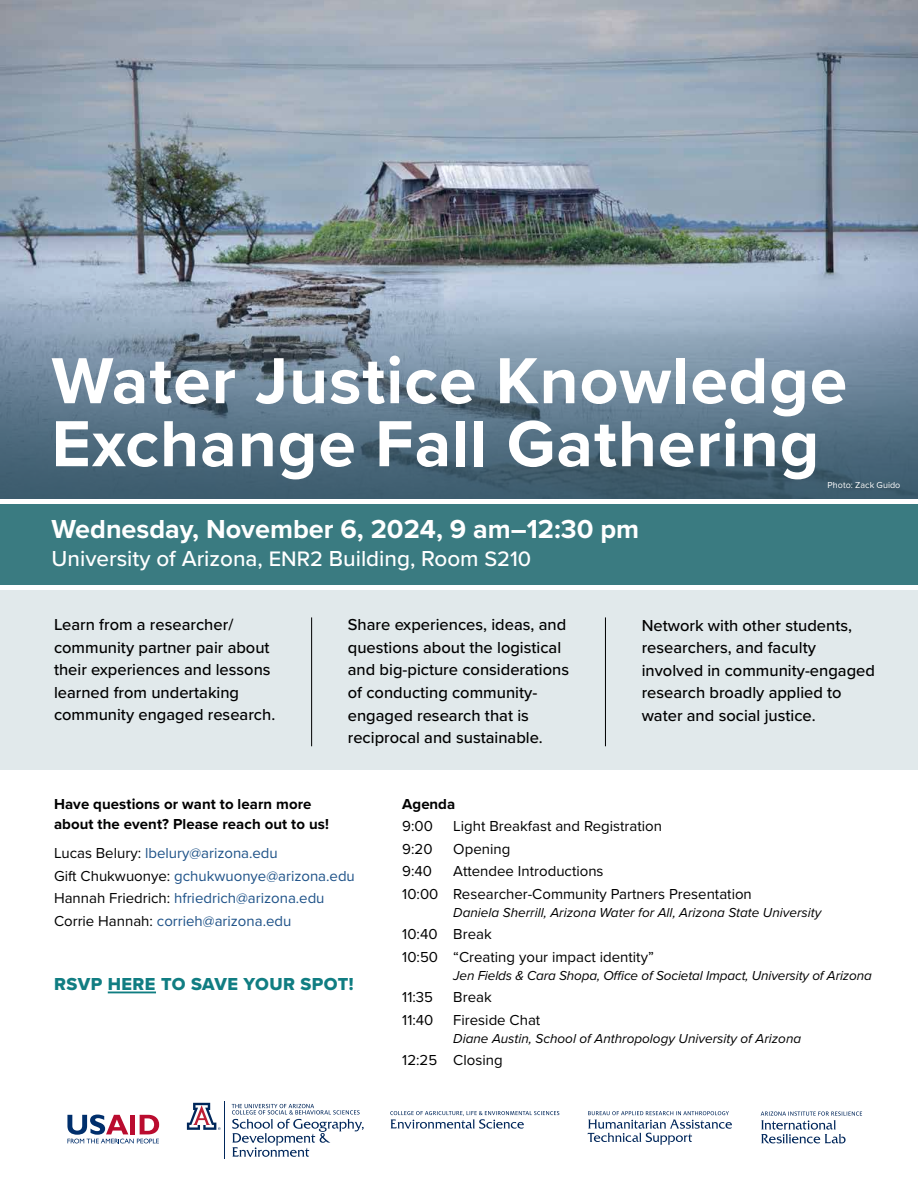
<style>
.page{position:relative;width:918px;height:1188px;background:#fff}
.page>*{position:absolute;margin:0;border:0;box-sizing:border-box;transform-origin:0 0}
.t1{font:700 67.5px/63px "Proxima Nova";letter-spacing:.015em;color:#fff}
.t2{font:700 27px "Proxima Nova";color:#fff}
.t3{font:500 22.5px "Proxima Nova";color:#fff}
.t4{font:18px "Proxima Nova Extrabld";letter-spacing:.025em;color:#107d82}
.t5{font:500 16.5px/22.5px "Proxima Nova";color:#000}
.t6{font:15px/22.5px "Proxima Nova";color:#000}
.t7{font:15px/22.5px "Proxima Nova";color:#1e5288}
.t8{font:700 15px/20.2px "Proxima Nova";letter-spacing:.005em;color:#000}
.t9{font:italic 13.5px "Proxima Nova";color:#000}
.t10{font:9px "Proxima Nova";color:#fff}
.s1{font-size:21.75px}
.s2{color:#000}
</style>
<div class="page">
<img style="left:0;top:0;width:918px;height:237px">
<div style="left:0;top:504px;width:918px;height:81px;background:#3a7b81"></div>
<svg style="left:0;top:237px;width:918px;height:262px;background:#718798"></svg>
<div style="left:0;top:590px;width:918px;height:180px;background:#e1e9eb"></div>
<svg style="left:186px;top:1102px;width:35px;height:28px"></svg>
<hr style="left:225px;top:1102px;width:1px;height:57px;background:#00275b">
<svg style="left:232px;top:1104px;width:132px;height:53px"></svg>
<svg style="left:390px;top:1111px;width:169px;height:18px"></svg>
<svg style="left:587px;top:1111px;width:145px;height:34px"></svg>
<svg style="left:761px;top:1112px;width:101px;height:31px"></svg>
<svg style="left:67px;top:1115px;width:92px;height:28px"></svg>
<hr style="left:311px;top:617px;width:1px;height:129px;background:#000">
<hr style="left:605px;top:617px;width:1px;height:129px;background:#000">
<hr style="left:108px;top:992px;width:48px;height:1px;background:#107d82">
<h1 class="t1" style="left:52px;top:348px;width:797px">Water Justice Knowledge<br>Exchange Fall Gathering</h1>
<h2 class="t2" style="left:52px;top:509px;width:589px">Wednesday, November 6, 2024, 9 am–12:30 pm</h2>
<h3 class="t3" style="left:52px;top:542px;width:481px">University of Arizona, <span class="s1">ENR2</span> Building, Room <span class="s1">S210</span></h3>
<p class="t10" style="left:828px;top:478px;width:74px">Photo: Zack Guido</p>
<p class="t5" style="left:54px;top:613px;width:223px">Learn from a researcher/ community partner pair about their experiences and lessons learned from undertaking community engaged research.</p>
<p class="t5" style="left:348px;top:613px;width:223px">Share experiences, ideas, and questions about the logistical and big-picture considerations of conducting community&shy;engaged research that is reciprocal and sustainable.</p>
<p class="t5" style="left:642px;top:613px;width:235px">Network with other students, researchers, and faculty involved in community-engaged research broadly applied to water and social justice.</p>
<p class="t8" style="left:54px;top:793px;width:276px">Have questions or want to learn more about the event? Please reach out to us!</p>
<p class="t7" style="left:54px;top:841px;width:302px"><span class="s2">Lucas Belury:</span> lbelury@arizona.edu<br><span class="s2">Gift Chukwuonye:</span> gchukwuonye@arizona.edu <span class="s2">Hannah Friedrich:</span> hfriedrich@arizona.edu <span class="s2">Corrie Hannah:</span> corrieh@arizona.edu</p>
<p class="t4" style="left:54px;top:971px;width:301px">RSVP HERE TO SAVE YOUR SPOT!</p>
<p class="t8" style="left:402px;top:793px;width:54px">Agenda</p>
<p class="t6" style="left:402px;top:814px;width:32px">9:00</p>
<p class="t6" style="left:453px;top:814px;width:210px">Light Breakfast and Registration</p>
<p class="t6" style="left:402px;top:837px;width:32px">9:20</p>
<p class="t6" style="left:453px;top:837px;width:59px">Opening</p>
<p class="t6" style="left:402px;top:859px;width:31px">9:40</p>
<p class="t6" style="left:402px;top:859px;width:351px;text-indent:51px">Attendee Introductions<br>10:00 Researcher-Community Partners Presentation</p>
<p class="t9" style="left:453px;top:902px;width:370px">Daniela Sherrill, Arizona Water for All, Arizona State University</p>
<p class="t6" style="left:402px;top:922px;width:253px">10:40 Break<br>10:50 “Creating your impact identity”</p>
<p class="t9" style="left:453px;top:965px;width:420px">Jen Fields &amp; Cara Shopa, Office of Societal Impact, University of Arizona</p>
<p class="t6" style="left:402px;top:985px;width:32px">11:35</p>
<p class="t6" style="left:453px;top:985px;width:40px">Break</p>
<p class="t6" style="left:402px;top:1008px;width:33px">11:40</p>
<p class="t6" style="left:453px;top:1008px;width:89px">Fireside Chat</p>
<p class="t9" style="left:453px;top:1028px;width:349px">Diane Austin, School of Anthropology University of Arizona</p>
<p class="t6" style="left:402px;top:1048px;width:102px">12:25 Closing</p>
</div>
